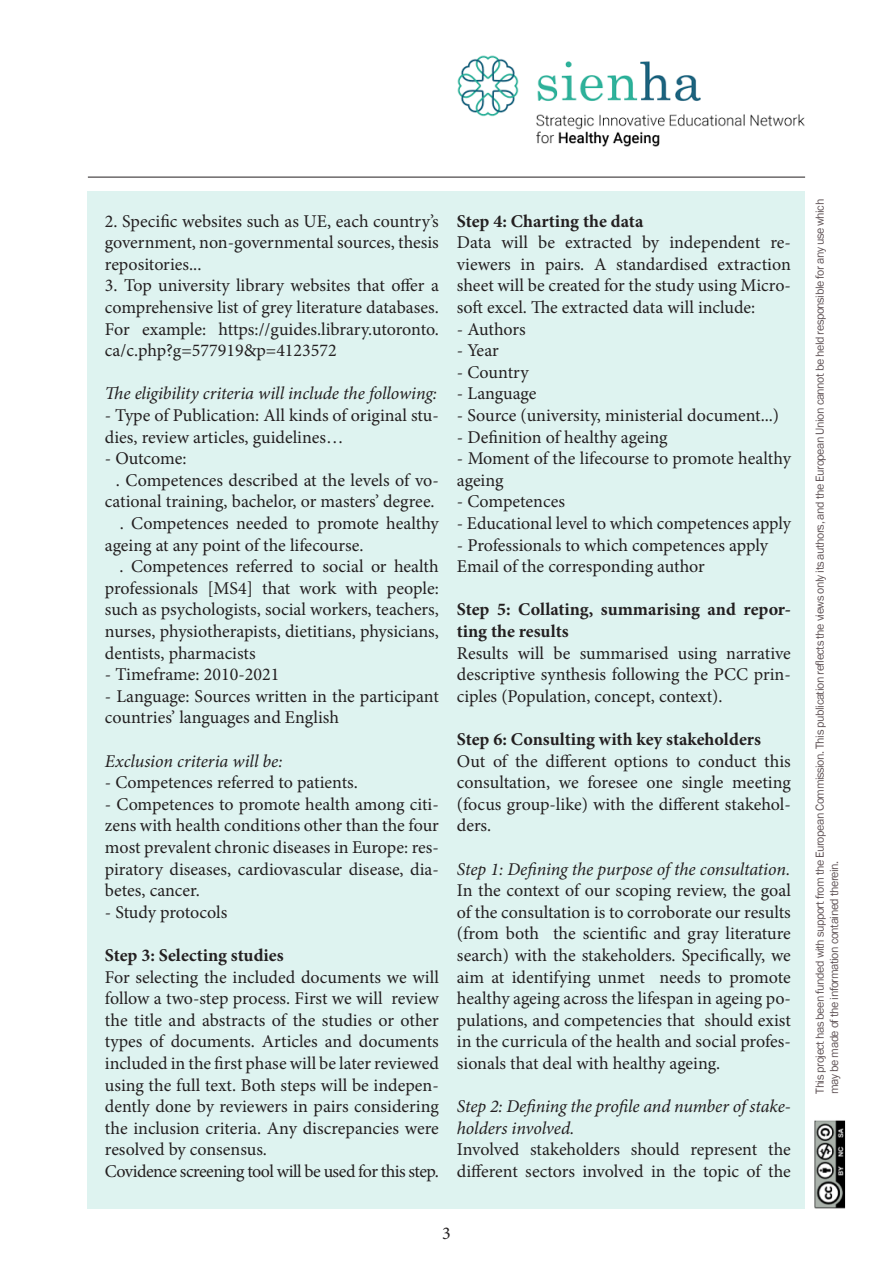
<style>
.page{position:relative;width:893px;height:1263px;background:#fff}
.page>*{position:absolute;margin:0;border:0;box-sizing:border-box;transform-origin:0 0}
.t1{font:18px/21.6px "Minion Pro";color:#231f20;text-align:justify}
.t2{font:italic 18px/21.6px "Minion Pro";letter-spacing:-.01em;color:#231f20}
.t3{font:700 18px/21.6px "Minion Pro";color:#231f20}
.t4{font:18px "Minion Pro";letter-spacing:-.03em;color:#231f20}
.t5{font:12px/14.4px "Franklin Gothic";letter-spacing:-.04em;color:#625558}
</style>
<div class="page">
<div style="left:88px;top:191px;width:717px;height:1018px;background:#def3f0"></div>
<img style="left:814px;top:1120px;width:32px;height:89px">
<hr style="left:88px;top:177px;width:717px;height:1px;background:#231f20">
<img style="left:457px;top:55px;width:348px;height:92px">
<p class="t1" style="left:105px;top:210px;width:335px">2. Specific websites such as UE, each country’s government, non-governmental sources, thesis repositories...</p>
<p class="t1" style="left:105px;top:275px;width:336px">3. Top university library websites that offer a comprehensive list of grey literature databases.<br>For example: https://guides.library.utoronto. ca/c.php?g=577919&amp;p=4123572</p>
<p class="t2" style="left:105px;top:383px;width:334px">The eligibility criteria will include the following:</p>
<p class="t1" style="left:105px;top:404px;width:335px">- Type of Publication: All kinds of original stu&shy;dies, review articles, guidelines…</p>
<p class="t1" style="left:105px;top:448px;width:83px">- Outcome:</p>
<p class="t1" style="left:105px;top:469px;width:335px;text-align:right">. Competences described at the levels of vo&shy;cational training, bachelor, or masters’ degree.</p>
<p class="t1" style="left:105px;top:512px;width:335px;text-indent:15px">. Competences needed to promote healthy ageing at any point of the lifecourse.</p>
<p class="t1" style="left:105px;top:556px;width:336px;text-indent:15px">. Competences referred to social or health professionals [MS4] that work with people: such as psychologists, social workers, teachers, nurses, physiotherapists, dietitians, physicians, dentists, pharmacists</p>
<p class="t1" style="left:105px;top:664px;width:176px">- Timeframe: 2010-2021</p>
<p class="t1" style="left:105px;top:685px;width:335px">- Language: Sources written in the participant countries’ languages and English</p>
<p class="t2" style="left:105px;top:750px;width:179px">Exclusion criteria will be:</p>
<p class="t1" style="left:105px;top:772px;width:255px">- Competences referred to patients.</p>
<p class="t1" style="left:105px;top:793px;width:336px">- Competences to promote health among citi&shy;zens with health conditions other than the four most prevalent chronic diseases in Europe: res&shy;piratory diseases, cardiovascular disease, dia&shy;betes, cancer.</p>
<p class="t1" style="left:105px;top:901px;width:124px">- Study protocols</p>
<p class="t3" style="left:105px;top:944px;width:180px">Step 3: Selecting studies</p>
<p class="t1" style="left:105px;top:966px;width:336px">For selecting the included documents we will follow a two-step process. First we will review the title and abstracts of the studies or other types of documents. Articles and documents included in the first phase will be later reviewed using the full text. Both steps will be indepen&shy;dently done by reviewers in pairs considering the inclusion criteria. Any discrepancies were resolved by consensus.</p>
<p class="t4" style="left:105px;top:1159px;width:336px">Covidence screening tool will be used for this step.</p>
<p class="t3" style="left:457px;top:210px;width:188px">Step 4: Charting the data</p>
<p class="t1" style="left:457px;top:232px;width:335px">Data will be extracted by independent re&shy;viewers in pairs. A standardised extraction sheet will be created for the study using Micro&shy;soft excel. The extracted data will include:</p>
<p class="t1" style="left:457px;top:318px;width:70px">- Authors</p>
<p class="t1" style="left:457px;top:340px;width:43px">- Year</p>
<p class="t1" style="left:457px;top:361px;width:73px">- Country</p>
<p class="t1" style="left:457px;top:383px;width:81px">- Language</p>
<p class="t1" style="left:457px;top:404px;width:324px">- Source (university, ministerial document...)</p>
<p class="t1" style="left:457px;top:426px;width:212px">- Definition of healthy ageing</p>
<p class="t1" style="left:457px;top:448px;width:336px">- Moment of the lifecourse to promote healthy ageing</p>
<p class="t1" style="left:457px;top:491px;width:110px">- Competences</p>
<p class="t1" style="left:457px;top:512px;width:335px">- Educational level to which competences apply</p>
<p class="t1" style="left:457px;top:534px;width:313px">- Professionals to which competences apply</p>
<p class="t1" style="left:457px;top:556px;width:249px">Email of the corresponding author</p>
<p class="t3" style="left:457px;top:599px;width:335px">Step 5: Collating, summarising and repor&shy;ting the results</p>
<p class="t1" style="left:457px;top:642px;width:335px">Results will be summarised using narrative descriptive synthesis following the PCC prin&shy;ciples (Population, concept, context).</p>
<p class="t3" style="left:457px;top:728px;width:305px">Step 6: Consulting with key stakeholders</p>
<p class="t1" style="left:457px;top:750px;width:335px">Out of the different options to conduct this consultation, we foresee one single meeting (focus group-like) with the different stakehol&shy;ders.</p>
<p class="t2" style="left:457px;top:858px;width:335px">Step 1: Defining the purpose of the consultation.</p>
<p class="t1" style="left:457px;top:880px;width:336px">In the context of our scoping review, the goal of the consultation is to corroborate our results (from both the scientific and gray literature search) with the stakeholders. Specifically, we aim at identifying unmet needs to promote healthy ageing across the lifespan in ageing po&shy;pulations, and competencies that should exist in the curricula of the health and social profes&shy;sionals that deal with healthy ageing.</p>
<p class="t2" style="left:457px;top:1096px;width:335px">Step 2: Defining the profile and number of stake&shy;holders involved.</p>
<p class="t1" style="left:457px;top:1139px;width:336px">Involved stakeholders should represent the different sectors involved in the topic of the</p>
<p class="t1" style="left:442px;top:1222px;width:10px">3</p>
<p class="t5" style="left:813px;top:1094px;width:896px;rotate:-90deg">This project has been funded with support from the European Commission. This publication reflects the views only its authors, and the European Union cannot be held responsible for any use which may be made of the information contained therein.</p>
</div>
